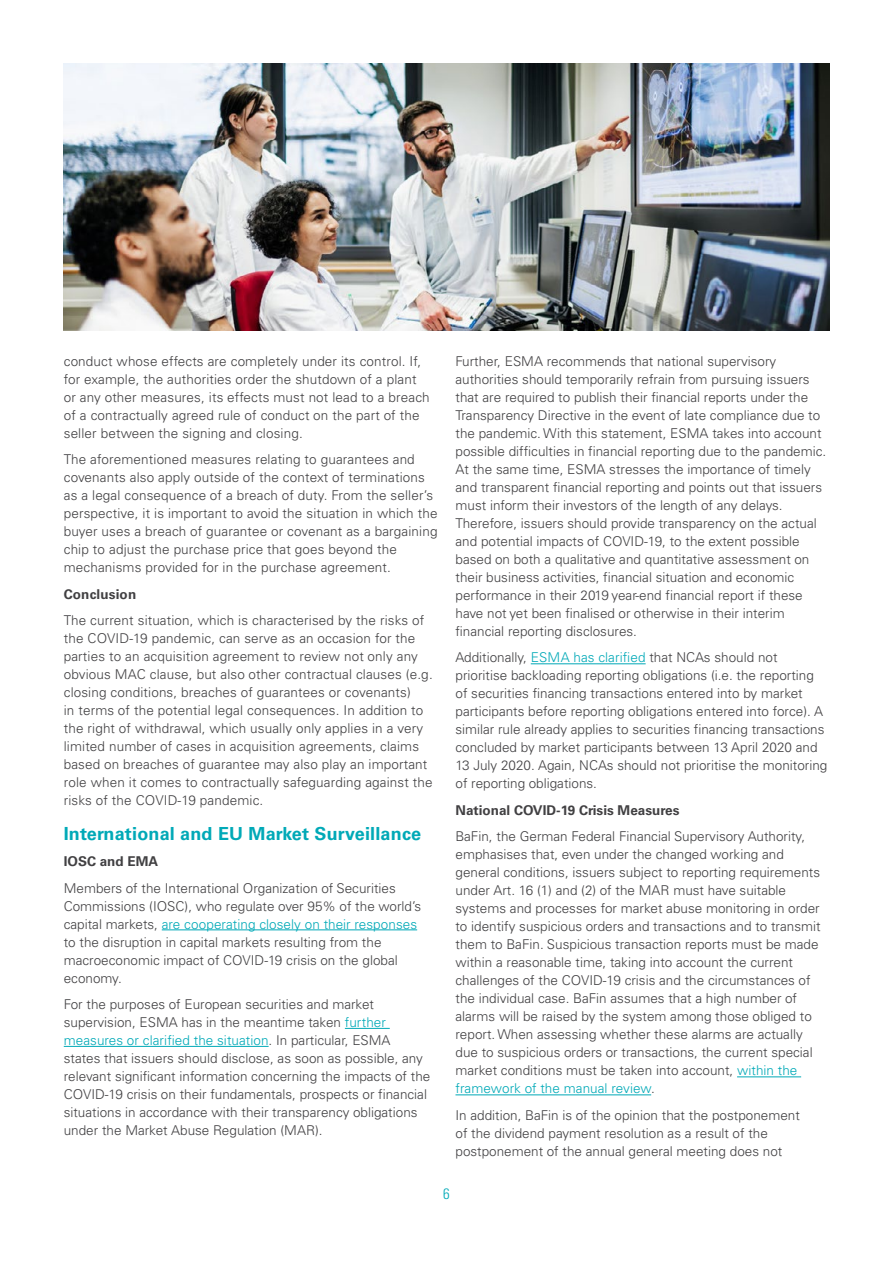
<style>
.page{position:relative;width:893px;height:1263px;background:#fff}
.page>*{position:absolute;margin:0;border:0;box-sizing:border-box;transform-origin:0 0}
.t1{font:700 18px "Univers LTCYR 65";letter-spacing:.01em;color:#00a9b7}
.t2{font:15px "Univers LTCYR 47 Light Cond";color:#00a9b7}
.t3{font:300 13.5px/18px "Univers LTCYR 45";color:#414042}
.t4{font:700 13.5px "Univers LTCYR 65";color:#414042}
.s1{color:#00a9b7}
</style>
<div class="page">
<hr style="left:162px;top:929px;width:255px;height:1px;background:#00a9b7">
<hr style="left:345px;top:1028px;width:45px;height:1px;background:#00a9b7">
<hr style="left:64px;top:1046px;width:205px;height:1px;background:#00a9b7">
<hr style="left:531px;top:663px;width:115px;height:1px;background:#00a9b7">
<hr style="left:737px;top:1076px;width:64px;height:1px;background:#00a9b7">
<hr style="left:455px;top:1094px;width:196px;height:1px;background:#00a9b7">
<img style="left:64px;top:64px;width:765px;height:267px">
<p class="t3" style="left:64px;top:352px;width:367px">conduct whose effects are completely under its control. If, for example, the authorities order the shutdown of a plant or any other measures, its effects must not lead to a breach of a contractually agreed rule of conduct on the part of the seller between the signing and closing.</p>
<p class="t3" style="left:64px;top:450px;width:375px">The aforementioned measures relating to guarantees and covenants also apply outside of the context of terminations as a legal consequence of a breach of duty. From the seller’s perspective, it is important to avoid the situation in which the buyer uses a breach of guarantee or covenant as a bargaining chip to adjust the purchase price that goes beyond the mechanisms provided for in the purchase agreement.</p>
<p class="t4" style="left:64px;top:585px;width:74px">Conclusion</p>
<p class="t3" style="left:64px;top:611px;width:371px">The current situation, which is characterised by the risks of the COVID-19 pandemic, can serve as an occasion for the parties to an acquisition agreement to review not only any obvious MAC clause, but also other contractual clauses (e.g. closing conditions, breaches of guarantees or covenants)<br>in terms of the potential legal consequences. In addition to the right of withdrawal, which usually only applies in a very limited number of cases in acquisition agreements, claims based on breaches of guarantee may also play an important role when it comes to contractually safeguarding against the risks of the COVID-19 pandemic.</p>
<h1 class="t1" style="left:64px;top:820px;width:359px">International and EU Market Surveillance</h1>
<p class="t4" style="left:64px;top:852px;width:96px">IOSC and EMA</p>
<p class="t3" style="left:64px;top:878px;width:359px">Members of the International Organization of Securities Commissions (IOSC), who regulate over 95% of the world’s capital markets, <span class="s1">are cooperating closely on their responses </span>to the disruption in capital markets resulting from the macroeconomic impact of COVID-19 crisis on the global economy.</p>
<p class="t3" style="left:64px;top:995px;width:368px">For the purposes of European securities and market supervision, ESMA has in the meantime taken <span class="s1">further measures or clarified the situation</span>. In particular, ESMA states that issuers should disclose, as soon as possible, any relevant significant information concerning the impacts of the COVID-19 crisis on their fundamentals, prospects or financial situations in accordance with their transparency obligations under the Market Abuse Regulation (MAR).</p>
<p class="t3" style="left:455px;top:352px;width:372px">Further, ESMA recommends that national supervisory authorities should temporarily refrain from pursuing issuers that are required to publish their financial reports under the Transparency Directive in the event of late compliance due to the pandemic. With this statement, ESMA takes into account possible difficulties in financial reporting due to the pandemic.<br>At the same time, ESMA stresses the importance of timely and transparent financial reporting and points out that issuers must inform their investors of the length of any delays.<br>Therefore, issuers should provide transparency on the actual and potential impacts of COVID-19, to the extent possible based on both a qualitative and quantitative assessment on their business activities, financial situation and economic performance in their 2019 year-end financial report if these have not yet been finalised or otherwise in their interim financial reporting disclosures.</p>
<p class="t3" style="left:455px;top:648px;width:373px">Additionally, <span class="s1">ESMA has clarified</span> that NCAs should not prioritise backloading reporting obligations (i.e. the reporting of securities financing transactions entered into by market participants before reporting obligations entered into force). A similar rule already applies to securities financing transactions concluded by market participants between 13 April 2020 and 13 July 2020. Again, NCAs should not prioritise the monitoring of reporting obligations.</p>
<p class="t4" style="left:455px;top:801px;width:226px">National COVID-19 Crisis Measures</p>
<p class="t3" style="left:455px;top:827px;width:367px">BaFin, the German Federal Financial Supervisory Authority, emphasises that, even under the changed working and general conditions, issuers subject to reporting requirements under Art. 16 (1) and (2) of the MAR must have suitable systems and processes for market abuse monitoring in order to identify suspicious orders and transactions and to transmit them to BaFin. Suspicious transaction reports must be made within a reasonable time, taking into account the current challenges of the COVID-19 crisis and the circumstances of the individual case. BaFin assumes that a high number of alarms will be raised by the system among those obliged to report. When assessing whether these alarms are actually due to suspicious orders or transactions, the current special market conditions must be taken into account, <span class="s1">within the framework of the manual review</span>.</p>
<p class="t3" style="left:455px;top:1106px;width:346px">In addition, BaFin is of the opinion that the postponement of the dividend payment resolution as a result of the postponement of the annual general meeting does not</p>
<p class="t2" style="left:443px;top:1184px;width:8px">6</p>
</div>
